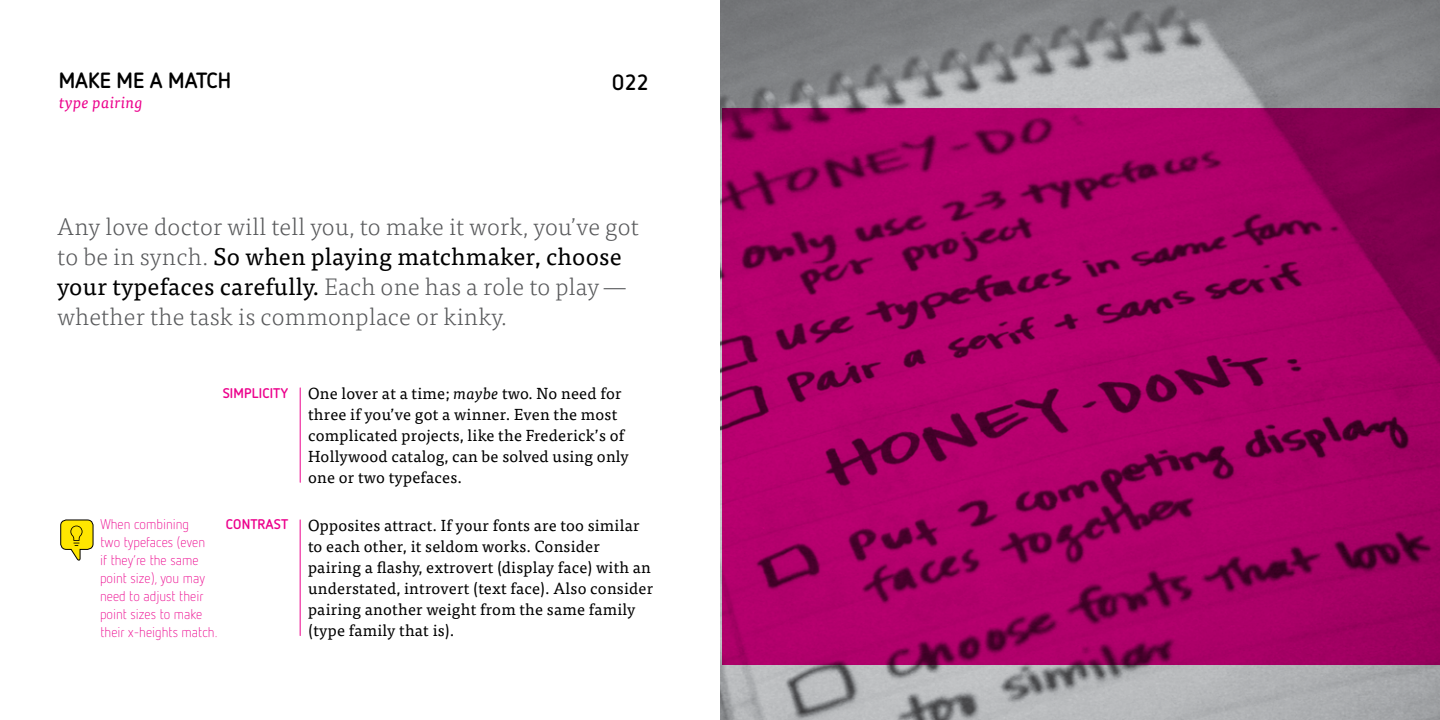
<style>
.page{position:relative;width:1440px;height:720px;background:#fff}
.page>*{position:absolute;margin:0;border:0;box-sizing:border-box;transform-origin:0 0}
.t1{font:300 24px/30px "Tisa Pro";letter-spacing:.01em;color:#58595b}
.t2{font:700 22px "Netto OT";color:#000}
.t3{font:16px/21px "Tisa Pro";letter-spacing:.015em;color:#000}
.t4{font:italic 16px "Tisa Pro";letter-spacing:.02em;color:#ec008c}
.t5{font:300 14px/18px "Netto OT";color:#ec008c}
.t6{font:700 14px "Netto OT";letter-spacing:.01em;color:#ec008c}
.s1{font-weight:400;color:#000}
.s2{font-style:italic}
</style>
<div class="page">
<hr style="left:300px;top:388px;width:1px;height:94px;background:#ec008c">
<hr style="left:300px;top:520px;width:1px;height:116px;background:#ec008c">
<svg style="left:60px;top:519px;width:34px;height:42px"></svg>
<img style="left:720px;top:0;width:720px;height:720px">
<svg style="left:722px;top:108px;width:718px;height:557px;background:#a10061"></svg>
<h2 class="t2" style="left:59px;top:66px;width:174px">MAKE ME A MATCH</h2>
<h2 class="t2" style="left:612px;top:68px;width:38px">022</h2>
<p class="t4" style="left:59px;top:91px;width:85px">type pairing</p>
<h1 class="t1" style="left:57px;top:210px;width:583px">Any love doctor will tell you, to make it work, you’ve got to be in synch. <span class="s1">So when playing matchmaker, choose your typefaces carefully.</span> Each one has a role to play— whether the task is commonplace or kinky.</h1>
<p class="t6" style="left:223px;top:384px;width:67px">SIMPLICITY</p>
<p class="t5" style="left:100px;top:515px;width:90px">When combining</p>
<p class="t6" style="left:226px;top:516px;width:64px">CONTRAST</p>
<p class="t5" style="left:100px;top:533px;width:119px">two typefaces (even<br>if they’re the same point size), you may need to adjust their point sizes to make their x-heights match.</p>
<p class="t3" style="left:308px;top:382px;width:322px">One lover at a time; <span class="s2">maybe</span> two<span class="s2">.</span> No need for three if you’ve got a winner. Even the most complicated projects, like the Frederick’s of Hollywood catalog, can be solved using only one or two typefaces.</p>
<p class="t3" style="left:308px;top:514px;width:347px">Opposites attract. If your fonts are too similar to each other, it seldom works. Consider pairing a flashy, extrovert (display face) with an understated, introvert (text face). Also consider pairing another weight from the same family (type family that is).</p>
</div>
